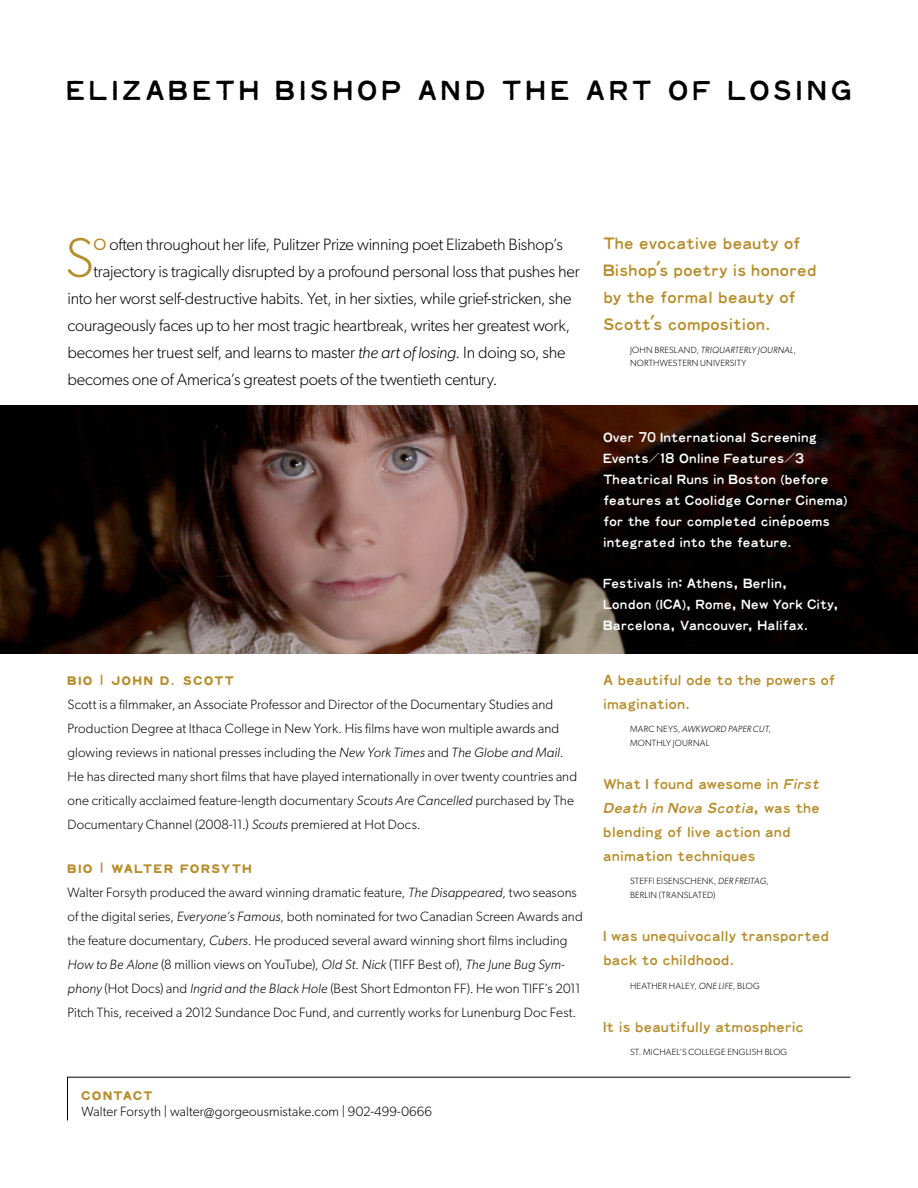
<style>
.page{position:relative;width:918px;height:1188px;background:#fff}
.page>*{position:absolute;margin:0;border:0;box-sizing:border-box;transform-origin:0 0}
.t1{font:300 55.65px "Gibson";color:#b58e2e}
.t2{font:40.2px "Faxfont OT Standard";letter-spacing:.09em;color:#000}
.t3{font:24px/27px "Faxfont OT Standard";letter-spacing:-.015em;color:#b58e2e}
.t4{font:21px/24px "Faxfont OT Standard";letter-spacing:-.01em;color:#b58e2e}
.t5{font:19.5px/21px "Faxfont OT Standard";letter-spacing:-.01em;color:#fff}
.t6{font:18px "Faxfont OT Tone";letter-spacing:.09em;color:#b58e2e}
.t7{font:300 16.5px "Gibson";letter-spacing:-.01em;color:#000}
.t8{font:300 13.5px/24px "Gibson";letter-spacing:.005em;color:#000}
.t9{font:300 9px/13.5px "Gibson";letter-spacing:.02em;color:#000}
.s1{font-weight:400;color:#b58e2e}
.s2{font-style:italic}
</style>
<div class="page">
<img style="left:0;top:405px;width:918px;height:248px">
<svg style="left:67px;top:1076px;width:784px;height:45px"></svg>
<h2 class="t2" style="left:66px;top:69px;width:787px">ELIZABETH BISHOP AND THE ART OF LOSING</h2>
<h1 class="t1" style="left:65px;top:224px;width:31px">S</h1>
<p class="t7" style="left:93px;top:234px;width:471px"><span class="s1">O</span> often throughout her life, Pulitzer Prize winning poet Elizabeth Bishop’s</p>
<p class="t7" style="left:93px;top:261px;width:488px">trajectory is tragically disrupted by a profound personal loss that pushes her</p>
<p class="t7" style="left:68px;top:288px;width:506px">into her worst self-destructive habits. Yet, in her sixties, while grief-stricken, she</p>
<p class="t7" style="left:68px;top:315px;width:504px">courageously faces up to her most tragic heartbreak, writes her greatest work,</p>
<p class="t7" style="left:68px;top:342px;width:500px">becomes her truest self, and learns to master <span class="s2">the art of losing</span>. In doing so, she</p>
<p class="t7" style="left:68px;top:369px;width:431px">becomes one of America’s greatest poets of the twentieth century.</p>
<h3 class="t6" style="left:68px;top:671px;width:168px">BIO | JOHN D. SCOTT</h3>
<p class="t8" style="left:68px;top:692px;width:511px">Scott is a filmmaker, an Associate Professor and Director of the Documentary Studies and Production Degree at Ithaca College in New York. His films have won multiple awards and glowing reviews in national presses including the <span class="s2">New York Times</span> and <span class="s2">The Globe and Mail</span>.<br>He has directed many short films that have played internationally in over twenty countries and one critically acclaimed feature-length documentary <span class="s2">Scouts Are Cancelled</span> purchased by The Documentary Channel (2008-11.) <span class="s2">Scouts</span> premiered at Hot Docs.</p>
<h3 class="t6" style="left:68px;top:859px;width:186px">BIO | WALTER FORSYTH</h3>
<p class="t8" style="left:67px;top:880px;width:517px">Walter Forsyth produced the award winning dramatic feature, <span class="s2">The Disappeared</span>, two seasons of the digital series, <span class="s2">Everyone’s Famous</span>, both nominated for two Canadian Screen Awards and the feature documentary, <span class="s2">Cubers</span>. He produced several award winning short films including <span class="s2">How to Be Alone</span> (8 million views on YouTube), <span class="s2">Old St. Nick</span> (TIFF Best of), <span class="s2">The June Bug Sym&shy;phony</span> (Hot Docs) and <span class="s2">Ingrid and the Black Hole</span> (Best Short Edmonton FF). He won TIFF’s 2011<br>Pitch This, received a 2012 Sundance Doc Fund, and currently works for Lunenburg Doc Fest.</p>
<h3 class="t6" style="left:81px;top:1086px;width:73px">CONTACT</h3>
<p class="t8" style="left:81px;top:1100px;width:352px">Walter Forsyth | walter@gorgeousmistake.com | 902-499-0666</p>
<h3 class="t3" style="left:603px;top:229px;width:215px">The evocative beauty of<br>Bishop’s poetry is honored by the formal beauty of<br>Scott’s composition.</h3>
<p class="t9" style="left:630px;top:343px;width:167px">JOHN BRESLAND, <span class="s2">TRIQUARTERLY JOURNAL</span>,<br>NORTHWESTERN UNIVERSITY</p>
<h3 class="t5" style="left:603px;top:426px;width:247px">Over 70 International Screening<br>Events/18 Online Features/3<br>Theatrical Runs in Boston (before features at Coolidge Corner Cinema) for the four completed cinépoems integrated into the feature.</h3>
<h3 class="t5" style="left:603px;top:573px;width:238px">Festivals in: Athens, Berlin,<br>London (ICA), Rome, New York City,<br>Barcelona, Vancouver, Halifax.</h3>
<h3 class="t4" style="left:603px;top:668px;width:234px">A beautiful ode to the powers of imagination.</h3>
<p class="t9" style="left:630px;top:722px;width:142px">MARC NEYS, <span class="s2">AWKWORD PAPER CUT</span>,<br>MONTHLY JOURNAL</p>
<h3 class="t4" style="left:603px;top:772px;width:222px">What I found awesome in <span class="s2">First<br>DeathinNova Scotia</span>, w a s t h e blending of live action and animation techniques</h3>
<p class="t9" style="left:630px;top:875px;width:140px">STEFFI EISENSCHENK, <span class="s2">DER FREITAG</span>,<br>BERLIN (TRANSLATED)</p>
<h3 class="t4" style="left:603px;top:924px;width:228px">I was unequivocally transported back to childhood.</h3>
<p class="t9" style="left:630px;top:979px;width:132px">HEATHER HALEY, <span class="s2">ONE LIFE</span>, BLOG</p>
<h3 class="t4" style="left:603px;top:1015px;width:203px">It is beautifully atmospheric</h3>
<p class="t9" style="left:630px;top:1045px;width:159px">ST. MICHAEL’S COLLEGE ENGLISH BLOG</p>
</div>
